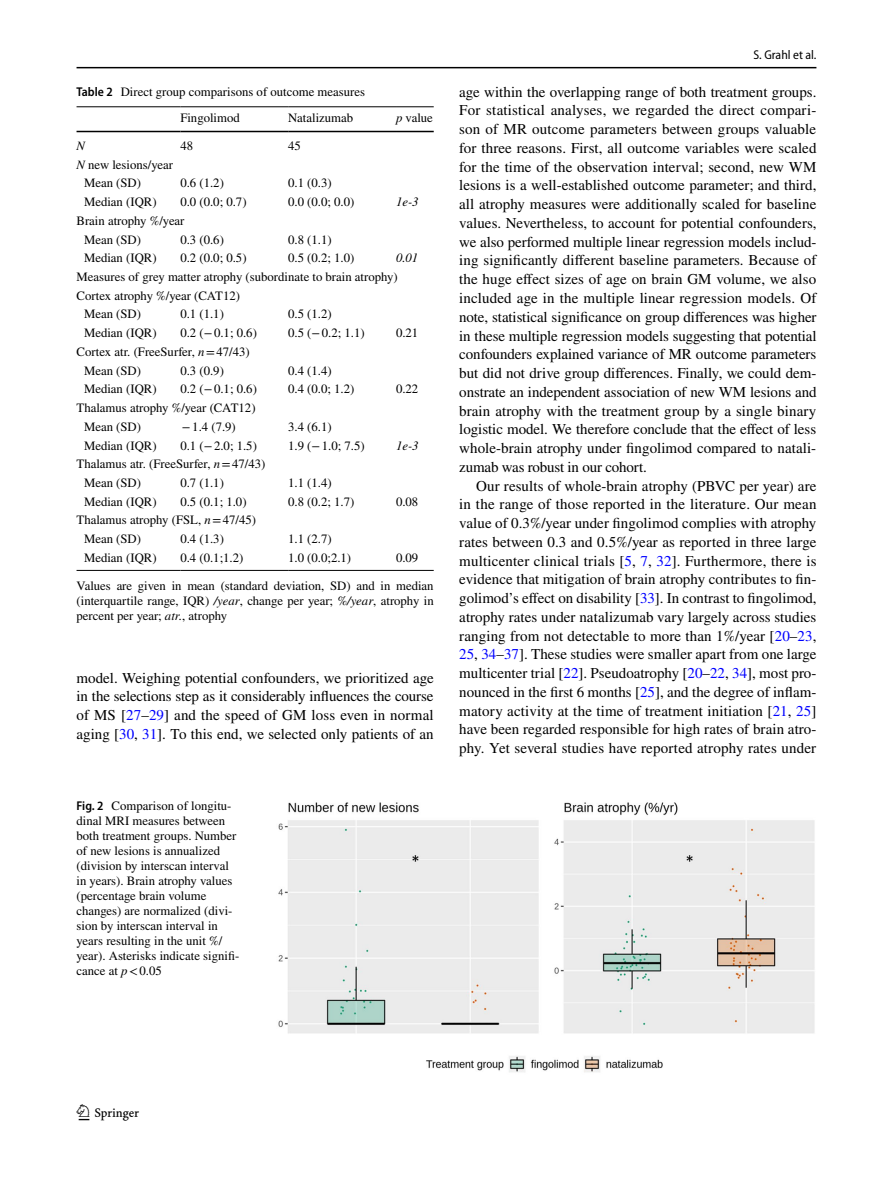
<style>
.page{position:relative;width:893px;height:1187px;background:#fff}
.page>*{position:absolute;margin:0;border:0;box-sizing:border-box;transform-origin:0 0}
.t1{font:22.5px "Springnew Regular 2";color:#000}
.t2{font:15px/18.8px "STIX";color:#000;text-align:justify}
.t3{font:12.75px/15px "STIX";color:#000}
.t4{font:italic 12.75px "STIX";color:#000}
.t5{font:semi-condensed 12.75px "Myriad Pro";color:#000}
.s1{font-family:"Myriad Pro";font-weight:600;font-stretch:semi-condensed}
.s2{font-style:italic}
.s3{color:#00f}
</style>
<div class="page">
<hr style="left:77px;top:67px;width:739px;height:1px;background:#000">
<hr style="left:77px;top:106px;width:103px;height:1px;background:#000">
<hr style="left:77px;top:131px;width:103px;height:1px;background:#000">
<hr style="left:180px;top:106px;width:108px;height:1px;background:#000">
<hr style="left:180px;top:131px;width:108px;height:1px;background:#000">
<hr style="left:288px;top:106px;width:108px;height:1px;background:#000">
<hr style="left:288px;top:131px;width:108px;height:1px;background:#000">
<hr style="left:396px;top:106px;width:38px;height:1px;background:#000">
<hr style="left:396px;top:131px;width:38px;height:1px;background:#000">
<hr style="left:77px;top:570px;width:103px;height:1px;background:#000">
<hr style="left:180px;top:570px;width:108px;height:1px;background:#000">
<hr style="left:288px;top:570px;width:108px;height:1px;background:#000">
<hr style="left:396px;top:570px;width:38px;height:1px;background:#000">
<img style="left:278px;top:802px;width:537px;height:270px">
<p class="t3" style="left:77px;top:85px;width:290px"><span class="s1">Table 2</span> Direct group comparisons of outcome measures</p>
<p class="t3" style="left:180px;top:111px;width:61px">Fingolimod</p>
<p class="t3" style="left:288px;top:111px;width:67px">Natalizumab</p>
<p class="t3" style="left:396px;top:111px;width:38px"><span class="s2">p</span> value</p>
<p class="t4" style="left:77px;top:137px;width:10px">N</p>
<p class="t3" style="left:180px;top:139px;width:14px">48</p>
<p class="t3" style="left:288px;top:139px;width:14px">45</p>
<p class="t3" style="left:84px;top:156px;width:90px;line-height:18.8px;text-indent:-7px"><span class="s2">N</span> new lesions/year<br>Mean (SD)</p>
<p class="t3" style="left:180px;top:176px;width:45px">0.6 (1.2)</p>
<p class="t3" style="left:288px;top:176px;width:45px">0.1 (0.3)</p>
<p class="t3" style="left:84px;top:195px;width:74px">Median (IQR)</p>
<p class="t3" style="left:180px;top:195px;width:68px">0.0 (0.0; 0.7)</p>
<p class="t3" style="left:288px;top:195px;width:68px">0.0 (0.0; 0.0)</p>
<p class="t4" style="left:396px;top:193px;width:24px">1e-3</p>
<p class="t3" style="left:84px;top:212px;width:102px;line-height:18.8px;text-indent:-7px">Brain atrophy %/year<br>Mean (SD)</p>
<p class="t3" style="left:180px;top:232px;width:45px">0.3 (0.6)</p>
<p class="t3" style="left:288px;top:232px;width:45px">0.8 (1.1)</p>
<p class="t3" style="left:84px;top:251px;width:74px">Median (IQR)</p>
<p class="t3" style="left:180px;top:251px;width:68px">0.2 (0.0; 0.5)</p>
<p class="t3" style="left:288px;top:251px;width:68px">0.5 (0.2; 1.0)</p>
<p class="t4" style="left:396px;top:249px;width:24px">0.01</p>
<p class="t3" style="left:77px;top:270px;width:323px">Measures of grey matter atrophy (subordinate to brain atrophy)</p>
<p class="t3" style="left:77px;top:289px;width:165px">Cortex atrophy %/year (CAT12)</p>
<p class="t3" style="left:84px;top:307px;width:59px">Mean (SD)</p>
<p class="t3" style="left:180px;top:307px;width:45px">0.1 (1.1)</p>
<p class="t3" style="left:288px;top:307px;width:45px">0.5 (1.2)</p>
<p class="t3" style="left:84px;top:326px;width:74px">Median (IQR)</p>
<p class="t3" style="left:180px;top:326px;width:78px">0.2 (−0.1; 0.6)</p>
<p class="t3" style="left:288px;top:326px;width:78px">0.5 (−0.2; 1.1)</p>
<p class="t3" style="left:396px;top:326px;width:24px">0.21</p>
<p class="t3" style="left:84px;top:343px;width:167px;line-height:18.8px;text-indent:-7px">Cortex atr. (FreeSurfer, <span class="s2">n</span>=47/43)<br>Mean (SD)</p>
<p class="t3" style="left:180px;top:363px;width:45px">0.3 (0.9)</p>
<p class="t3" style="left:288px;top:363px;width:45px">0.4 (1.4)</p>
<p class="t3" style="left:84px;top:382px;width:74px">Median (IQR)</p>
<p class="t3" style="left:180px;top:382px;width:78px">0.2 (−0.1; 0.6)</p>
<p class="t3" style="left:288px;top:382px;width:68px">0.4 (0.0; 1.2)</p>
<p class="t3" style="left:396px;top:382px;width:24px">0.22</p>
<p class="t3" style="left:84px;top:399px;width:173px;line-height:18.8px;text-indent:-7px">Thalamus atrophy %/year (CAT12)<br>Mean (SD)</p>
<p class="t3" style="left:182px;top:420px;width:55px">−1.4 (7.9)</p>
<p class="t3" style="left:288px;top:420px;width:45px">3.4 (6.1)</p>
<p class="t3" style="left:84px;top:438px;width:74px">Median (IQR)</p>
<p class="t3" style="left:180px;top:438px;width:78px">0.1 (−2.0; 1.5)</p>
<p class="t3" style="left:288px;top:438px;width:78px">1.9 (−1.0; 7.5)</p>
<p class="t4" style="left:396px;top:436px;width:24px">1e-3</p>
<p class="t3" style="left:84px;top:455px;width:183px;line-height:18.8px;text-indent:-7px">Thalamus atr. (FreeSurfer, <span class="s2">n</span>=47/43)<br>Mean (SD)</p>
<p class="t3" style="left:180px;top:476px;width:45px">0.7 (1.1)</p>
<p class="t3" style="left:288px;top:476px;width:45px">1.1 (1.4)</p>
<p class="t3" style="left:84px;top:494px;width:74px">Median (IQR)</p>
<p class="t3" style="left:180px;top:494px;width:68px">0.5 (0.1; 1.0)</p>
<p class="t3" style="left:288px;top:494px;width:68px">0.8 (0.2; 1.7)</p>
<p class="t3" style="left:396px;top:494px;width:24px">0.08</p>
<p class="t3" style="left:84px;top:511px;width:173px;line-height:18.8px;text-indent:-7px">Thalamus atrophy (FSL, <span class="s2">n</span>=47/45)<br>Mean (SD)</p>
<p class="t3" style="left:180px;top:532px;width:45px">0.4 (1.3)</p>
<p class="t3" style="left:288px;top:532px;width:45px">1.1 (2.7)</p>
<p class="t3" style="left:84px;top:551px;width:74px">Median (IQR)</p>
<p class="t3" style="left:180px;top:551px;width:65px">0.4 (0.1;1.2)</p>
<p class="t3" style="left:288px;top:551px;width:65px">1.0 (0.0;2.1)</p>
<p class="t3" style="left:396px;top:551px;width:24px">0.09</p>
<p class="t3" style="left:77px;top:579px;width:359px;text-align:justify">Values are given in mean (standard deviation, SD) and in median (interquartile range, IQR) <span class="s2">/year</span>, change per year; <span class="s2">%/year</span>, atrophy in percent per year; <span class="s2">atr.</span>, atrophy</p>
<p class="t2" style="left:77px;top:669px;width:359px">model. Weighing potential confounders, we prioritized age in the selections step as it considerably influences the course of MS [<span class="s3">27</span>–<span class="s3">29</span>] and the speed of GM loss even in normal aging [<span class="s3">30</span>, <span class="s3">31</span>]. To this end, we selected only patients of an</p>
<p class="t3" style="left:77px;top:798px;width:164px"><span class="s1">Fig. 2</span> Comparison of longitu&shy;dinal MRI measures between both treatment groups. Number of new lesions is annualized (division by interscan interval in years). Brain atrophy values (percentage brain volume changes) are normalized (divi&shy;sion by interscan interval in years resulting in the unit %/ year). Asterisks indicate signifi&shy;cance at <span class="s2">p</span>&lt;0.05</p>
<p class="t5" style="left:753px;top:48px;width:64px">S. Grahl et al.</p>
<p class="t2" style="left:459px;top:83px;width:359px">age within the overlapping range of both treatment groups.<br>For statistical analyses, we regarded the direct compari&shy;son of MR outcome parameters between groups valuable for three reasons. First, all outcome variables were scaled for the time of the observation interval; second, new WM lesions is a well-established outcome parameter; and third, all atrophy measures were additionally scaled for baseline values. Nevertheless, to account for potential confounders, we also performed multiple linear regression models includ&shy;ing significantly different baseline parameters. Because of the huge effect sizes of age on brain GM volume, we also included age in the multiple linear regression models. Of note, statistical significance on group differences was higher in these multiple regression models suggesting that potential confounders explained variance of MR outcome parameters but did not drive group differences. Finally, we could dem&shy;onstrate an independent association of new WM lesions and brain atrophy with the treatment group by a single binary logistic model. We therefore conclude that the effect of less whole-brain atrophy under fingolimod compared to natali&shy;zumab was robust in our cohort.</p>
<p class="t2" style="left:459px;top:477px;width:359px;text-indent:17px">Our results of whole-brain atrophy (PBVC per year) are in the range of those reported in the literature. Our mean value of 0.3%/year under fingolimod complies with atrophy rates between 0.3 and 0.5%/year as reported in three large multicenter clinical trials [<span class="s3">5</span>, <span class="s3">7</span>, <span class="s3">32</span>]. Furthermore, there is evidence that mitigation of brain atrophy contributes to fin&shy;golimod’s effect on disability [<span class="s3">33</span>]. In contrast to fingolimod, atrophy rates under natalizumab vary largely across studies ranging from not detectable to more than 1%/year [<span class="s3">20</span>–<span class="s3">23</span>, <span class="s3">25</span>, <span class="s3">34</span>–<span class="s3">37</span>]. These studies were smaller apart from one large multicenter trial [<span class="s3">22</span>]. Pseudoatrophy [<span class="s3">20</span>–<span class="s3">22</span>, <span class="s3">34</span>], most pro&shy;nounced in the first 6 months [<span class="s3">25</span>], and the degree of inflam&shy;matory activity at the time of treatment initiation [<span class="s3">21</span>, <span class="s3">25</span>] have been regarded responsible for high rates of brain atro&shy;phy. Yet several studies have reported atrophy rates under</p>
<h1 class="t1" style="left:79px;top:1104px;width:62px">1 3</h1>
</div>
